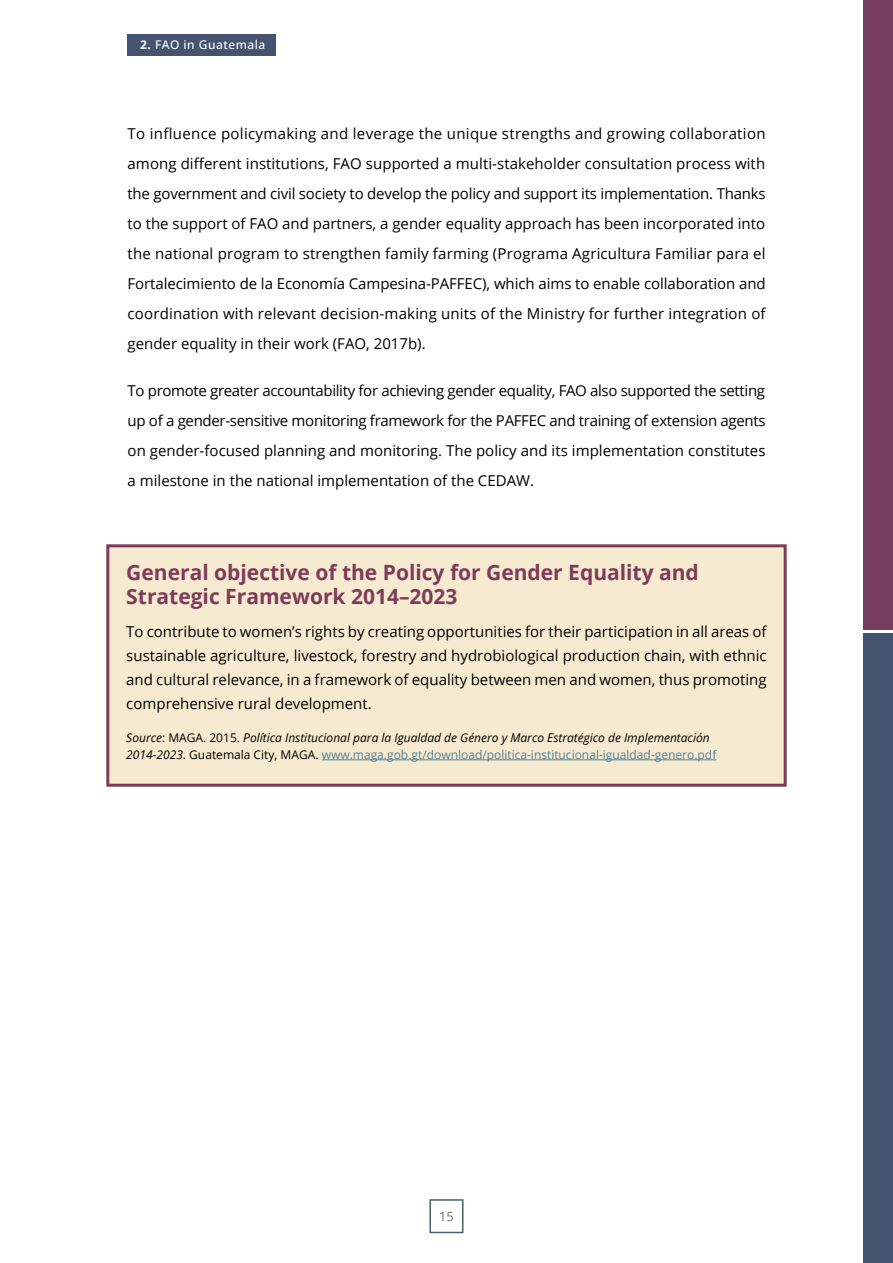
<style>
.page{position:relative;width:893px;height:1263px;background:#fff}
.page>*{position:absolute;margin:0;border:0;box-sizing:border-box;transform-origin:0 0}
.t1{font:700 21px/24px "Open Sans";color:#7e3b58}
.t2{font:15px/30px "Open Sans";color:#000;text-align:justify}
.t3{font:12.75px "Open Sans";color:#706f6f}
.t4{font:italic 12px/16.5px "Open Sans";color:#000}
.t5{font:500 12px "Open Sans";letter-spacing:.04em;color:#fff}
.s1{font-weight:700}
.s2{font-style:normal}
.s3{font-style:normal;color:#518196}
</style>
<div class="page">
<div style="left:429px;top:1199px;width:34px;height:34px;border:2px solid #46606c"></div>
<div style="left:863px;top:0;width:30px;height:629px;background:#753c5f"></div>
<div style="left:863px;top:634px;width:30px;height:629px;background:#45536f"></div>
<div style="left:128px;top:34px;width:148px;height:21px;background:#45536f"></div>
<div style="left:108px;top:546px;width:677px;height:239px;background:#f6ead0"></div>
<hr style="left:322px;top:759px;width:394px;height:1px;background:#518196">
<div style="left:106px;top:544px;width:681px;height:243px;border:3px solid #7e3b58"></div>
<p class="t5" style="left:140px;top:36px;width:126px"><span class="s1">2.</span> FAO in Guatemala</p>
<p class="t2" style="left:128px;top:118px;width:640px">To influence policymaking and leverage the unique strengths and growing collaboration among different institutions, FAO supported a multi-stakeholder consultation process with the government and civil society to develop the policy and support its implementation. Thanks to the support of FAO and partners, a gender equality approach has been incorporated into the national program to strengthen family farming (Programa Agricultura Familiar para el Fortalecimiento de la Economía Campesina-PAFFEC), which aims to enable collaboration and coordination with relevant decision-making units of the Ministry for further integration of gender equality in their work (FAO, 2017b).</p>
<p class="t2" style="left:128px;top:375px;width:640px">To promote greater accountability for achieving gender equality, FAO also supported the setting up of a gender-sensitive monitoring framework for the PAFFEC and training of extension agents on gender-focused planning and monitoring. The policy and its implementation constitutes a milestone in the national implementation of the CEDAW.</p>
<h1 class="t1" style="left:126px;top:560px;width:574px">General objective of the Policy for Gender Equality and<br>Strategic Framework 2014–2023</h1>
<p class="t2" style="left:126px;top:619px;width:642px;line-height:24px">To contribute to women’s rights by creating opportunities for their participation in all areas of sustainable agriculture, livestock, forestry and hydrobiological production chain, with ethnic and cultural relevance, in a framework of equality between men and women, thus promoting comprehensive rural development.</p>
<p class="t4" style="left:126px;top:729px;width:592px">Source<span class="s2">: MAGA. 2015.</span> Política Institucional para la Igualdad de Género y Marco Estratégico de Implementación<br>2014-2023<span class="s2">. Guatemala City, MAGA.</span> <span class="s3">www.maga.gob.gt/download/politica-institucional-igualdad-genero.pdf</span></p>
<p class="t3" style="left:439px;top:1207px;width:16px">15</p>
</div>
